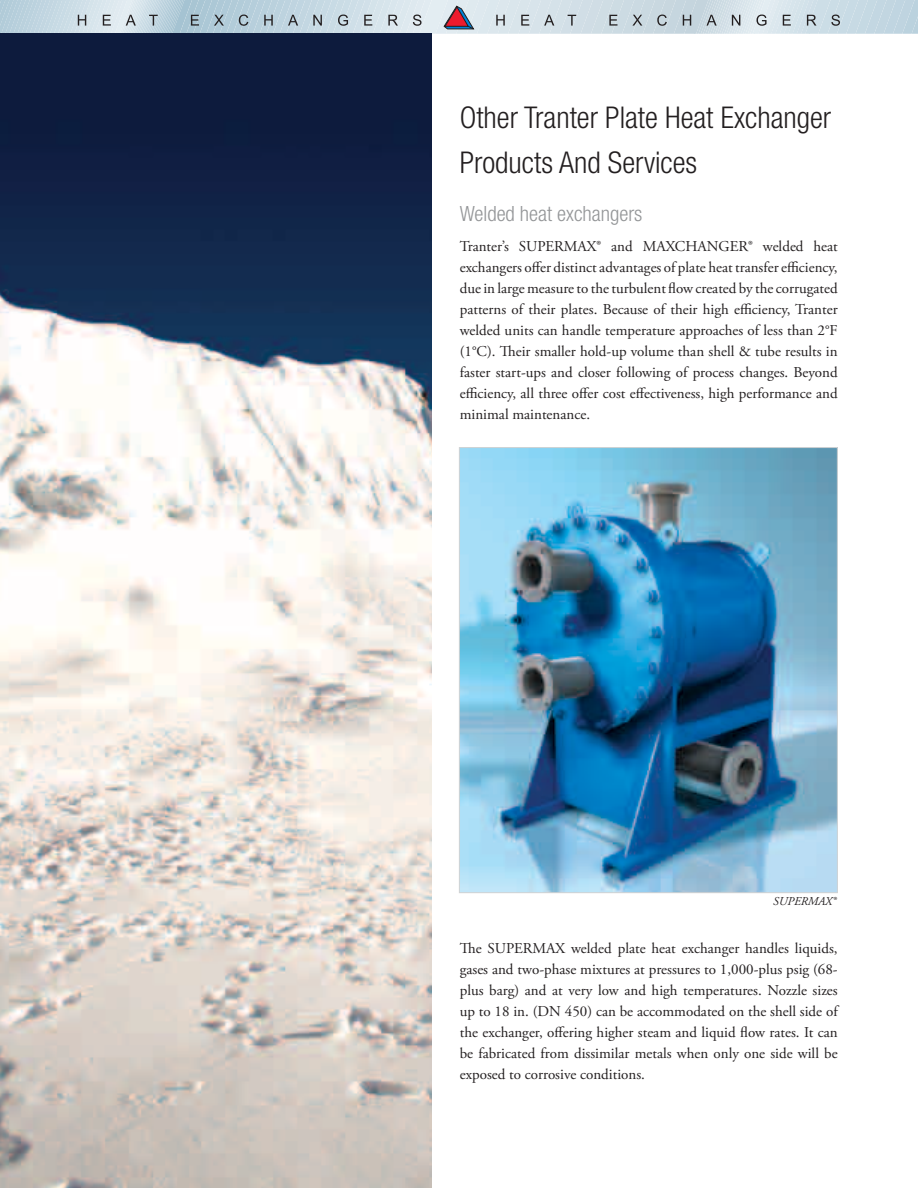
<style>
.page{position:relative;width:918px;height:1188px;background:#fff}
.page>*{position:absolute;margin:0;border:0;box-sizing:border-box;transform-origin:0 0}
.t1{font:300 condensed 30px/45px "Helvetica Neue LT Std";color:#231f20}
.t2{font:300 condensed 21px "Helvetica Neue LT Std";color:#949698}
.t3{font:15px/21px "Adobe Garamond Pro";color:#231f20;text-align:justify}
.t4{font:italic 12px "Adobe Garamond Pro";color:#231f20}
</style>
<div class="page">
<svg style="left:0;top:0;width:918px;height:34px;background:#c5d3dc"></svg>
<img style="left:461px;top:449px;width:375px;height:442px">
<img style="left:0;top:33px;width:432px;height:1155px">
<h1 class="t1" style="left:460px;top:95px;width:373px">Other Tranter Plate Heat Exchanger<br>Products And Services</h1>
<h2 class="t2" style="left:460px;top:202px;width:184px">Welded heat exchangers</h2>
<p class="t3" style="left:460px;top:236px;width:380px">Tranter’s SUPERMAX® and MAXCHANGER® welded heat exchangers offer distinct advantages of plate heat transfer efficiency, due in large measure to the turbulent flow created by the corrugated patterns of their plates. Because of their high efficiency, Tranter welded units can handle temperature approaches of less than 2°F (1°C). Their smaller hold-up volume than shell &amp; tube results in faster start-ups and closer following of process changes. Beyond efficiency, all three offer cost effectiveness, high performance and minimal maintenance.</p>
<p class="t4" style="left:773px;top:894px;width:64px">SUPERMAX®</p>
<p class="t3" style="left:460px;top:938px;width:380px">The SUPERMAX welded plate heat exchanger handles liquids, gases and two-phase mixtures at pressures to 1,000-plus psig (68- plus barg) and at very low and high temperatures. Nozzle sizes up to 18 in. (DN 450) can be accommodated on the shell side of the exchanger, offering higher steam and liquid flow rates. It can be fabricated from dissimilar metals when only one side will be exposed to corrosive conditions.</p>
</div>
